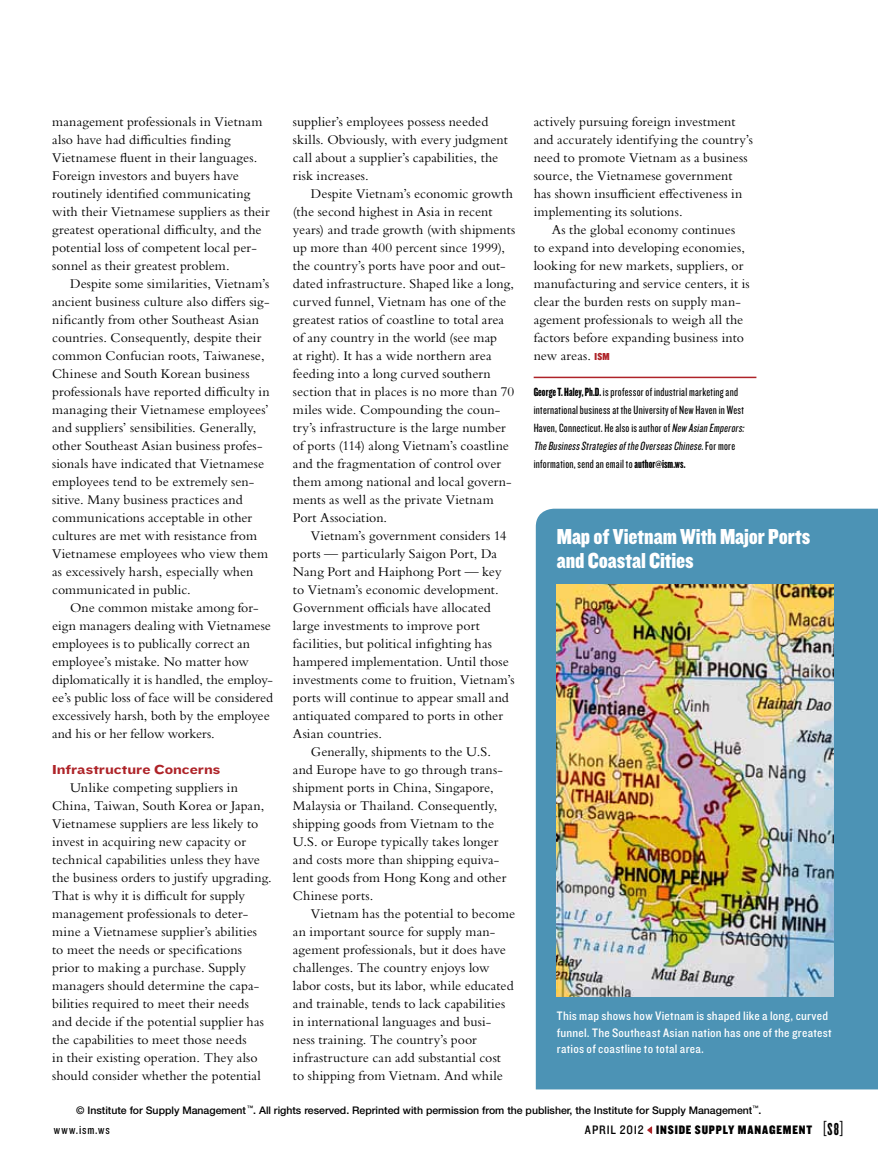
<style>
.page{position:relative;width:878px;height:1175px;background:#fff}
.page>*{position:absolute;margin:0;border:0;box-sizing:border-box;transform-origin:0 0}
.t1{font:22.5px/24px "Knockout HTF70 Full Welterwt";letter-spacing:-.005em;color:#fff}
.t2{font:13.8px/18px "Bembo Std";letter-spacing:.005em;color:#000}
.t3{font:13.5px "Knockout HTF53 Heviweight";color:#ae2328}
.t4{font:12.75px/16.5px "Knockout HTF30 Junior Welterwt";letter-spacing:.02em;color:#fff}
.t5{font:12.75px "Knockout HTF70 Full Welterwt";letter-spacing:.065em;color:#000}
.t6{font:12.75px "Knockout HTF29 Junior Liteweight";letter-spacing:.07em;color:#000}
.t7{font:12.3px/18px "Knockout HTF28 Junior Featherwt";letter-spacing:.025em;color:#000}
.t8{font:500 10.5px "Helvetica Neue";color:#000}
.s1{font-family:"Knockout HTF70 Full Welterwt";font-size:10.5px;color:#ae2328}
.s2{font-family:"Knockout HTF68 Full Featherwt"}
.s3{font-style:italic}
.s4{font-family:"Knockout HTF30 Junior Welterwt"}
.s5{font-family:"Knockout HTF27 Junior Bantamwt";font-size:18px}
.s6{font-family:"Knockout HTF67 Full Bantamwt";font-size:18px}
</style>
<div class="page">
<svg style="left:647px;top:1126px;width:5px;height:7px"></svg>
<hr style="left:533px;top:376px;width:223px;height:2px;background:#ae2328">
<div style="left:536px;top:508px;width:342px;height:581px;background:#4c93b5"></div>
<img style="left:556px;top:584px;width:278px;height:412px">
<p class="t2" style="left:52px;top:112px;width:219px">management professionals in Vietnam also have had difficulties finding Vietnamese fluent in their languages.<br>Foreign investors and buyers have routinely identified communicating with their Vietnamese suppliers as their greatest operational difficulty, and the potential loss of competent local per&shy;sonnel as their greatest problem.</p>
<p class="t2" style="left:52px;top:274px;width:219px;text-indent:18px">Despite some similarities, Vietnam’s ancient business culture also differs sig&shy;nificantly from other Southeast Asian countries. Consequently, despite their common Confucian roots, Taiwanese, Chinese and South Korean business professionals have reported difficulty in managing their Vietnamese employees’ and suppliers’ sensibilities. Generally, other Southeast Asian business profes&shy;sionals have indicated that Vietnamese employees tend to be extremely sen&shy;sitive. Many business practices and communications acceptable in other cultures are met with resistance from Vietnamese employees who view them as excessively harsh, especially when communicated in public.</p>
<p class="t2" style="left:52px;top:598px;width:222px;text-indent:18px">One common mistake among for&shy;eign managers dealing with Vietnamese employees is to publically correct an employee’s mistake. No matter how diplomatically it is handled, the employ&shy;ee’s public loss of face will be considered excessively harsh, both by the employee and his or her fellow workers.</p>
<p class="t3" style="left:52px;top:762px;width:170px">Infrastructure Concerns</p>
<p class="t2" style="left:52px;top:778px;width:221px;text-indent:18px">Unlike competing suppliers in China, Taiwan, South Korea or Japan, Vietnamese suppliers are less likely to invest in acquiring new capacity or technical capabilities unless they have the business orders to justify upgrading.<br>That is why it is difficult for supply management professionals to deter&shy;mine a Vietnamese supplier’s abilities to meet the needs or specifications prior to making a purchase. Supply managers should determine the capa&shy;bilities required to meet their needs and decide if the potential supplier has the capabilities to meet those needs<br>in their existing operation. They also should consider whether the potential</p>
<p class="t2" style="left:293px;top:112px;width:216px">supplier’s employees possess needed skills. Obviously, with every judgment call about a supplier’s capabilities, the risk increases.</p>
<p class="t2" style="left:293px;top:184px;width:224px;text-indent:18px">Despite Vietnam’s economic growth (the second highest in Asia in recent years) and trade growth (with shipments up more than 400 percent since 1999), the country’s ports have poor and out&shy;dated infrastructure. Shaped like a long, curved funnel, Vietnam has one of the greatest ratios of coastline to total area of any country in the world (see map<br>at right). It has a wide northern area feeding into a long curved southern section that in places is no more than 70 miles wide. Compounding the coun&shy;try’s infrastructure is the large number of ports (114) along Vietnam’s coastline and the fragmentation of control over them among national and local govern&shy;ments as well as the private Vietnam Port Association.</p>
<p class="t2" style="left:311px;top:526px;width:197px">Vietnam’s government considers 14</p>
<p class="t2" style="left:293px;top:544px;width:206px">ports — particularly Saigon Port, Da</p>
<p class="t2" style="left:293px;top:562px;width:210px">Nang Port and Haiphong Port — key</p>
<p class="t2" style="left:293px;top:580px;width:207px">to Vietnam’s economic development.</p>
<p class="t2" style="left:293px;top:598px;width:199px">Government officials have allocated</p>
<p class="t2" style="left:293px;top:616px;width:188px">large investments to improve port</p>
<p class="t2" style="left:293px;top:634px;width:200px">facilities, but political infighting has</p>
<p class="t2" style="left:293px;top:652px;width:217px">hampered implementation. Until those</p>
<p class="t2" style="left:293px;top:670px;width:223px">investments come to fruition, Vietnam’s</p>
<p class="t2" style="left:293px;top:688px;width:217px">ports will continue to appear small and</p>
<p class="t2" style="left:293px;top:706px;width:211px">antiquated compared to ports in other</p>
<p class="t2" style="left:293px;top:724px;width:91px">Asian countries.</p>
<p class="t2" style="left:311px;top:742px;width:182px">Generally, shipments to the U.S.</p>
<p class="t2" style="left:293px;top:760px;width:211px">and Europe have to go through trans-</p>
<p class="t2" style="left:293px;top:778px;width:202px">shipment ports in China, Singapore,</p>
<p class="t2" style="left:293px;top:796px;width:206px">Malaysia or Thailand. Consequently,</p>
<p class="t2" style="left:293px;top:814px;width:203px">shipping goods from Vietnam to the</p>
<p class="t2" style="left:293px;top:832px;width:207px">U.S. or Europe typically takes longer</p>
<p class="t2" style="left:293px;top:850px;width:208px">and costs more than shipping equiva-</p>
<p class="t2" style="left:293px;top:868px;width:215px">lent goods from Hong Kong and other</p>
<p class="t2" style="left:293px;top:886px;width:82px">Chinese ports.</p>
<p class="t2" style="left:311px;top:904px;width:206px">Vietnam has the potential to become</p>
<p class="t2" style="left:293px;top:922px;width:204px">an important source for supply man-</p>
<p class="t2" style="left:293px;top:940px;width:215px">agement professionals, but it does have</p>
<p class="t2" style="left:293px;top:958px;width:198px">challenges. The country enjoys low</p>
<p class="t2" style="left:293px;top:976px;width:222px">labor costs, but its labor, while educated</p>
<p class="t2" style="left:293px;top:994px;width:214px">and trainable, tends to lack capabilities</p>
<p class="t2" style="left:293px;top:1012px;width:200px">in international languages and busi-</p>
<p class="t2" style="left:293px;top:1030px;width:185px">ness training. The country’s poor</p>
<p class="t2" style="left:293px;top:1048px;width:209px">infrastructure can add substantial cost</p>
<p class="t2" style="left:293px;top:1066px;width:211px">to shipping from Vietnam. And while</p>
<p class="t2" style="left:533px;top:112px;width:221px">actively pursuing foreign investment and accurately identifying the country’s need to promote Vietnam as a business source, the Vietnamese government has shown insufficient effectiveness in implementing its solutions.</p>
<p class="t2" style="left:533px;top:220px;width:217px;text-indent:18px">As the global economy continues to expand into developing economies, looking for new markets, suppliers, or manufacturing and service centers, it is clear the burden rests on supply man&shy;agement professionals to weigh all the factors before expanding business into new areas. <span class="s1">ISM</span></p>
<p class="t7" style="left:533px;top:383px;width:214px"><span class="s2">George T. Haley, Ph.D.</span> is professor of industrial marketing and international business at the University of New Haven in West Haven, Connecticut. He also is author of <span class="s3">New Asian Emperors:<br>TheBusinessStrategiesoftheOverseasChinese</span>. F o r m o r e information, send an email to <span class="s2">author@ism.ws.</span></p>
<h1 class="t1" style="left:556px;top:525px;width:255px">Map of Vietnam With Major Ports and Coastal Cities</h1>
<p class="t4" style="left:556px;top:1008px;width:276px">This map shows how Vietnam is shaped like a long, curved funnel. The Southeast Asian nation has one of the greatest ratios of coastline to total area.</p>
<p class="t8" style="left:76px;top:1103px;width:686px">© Institute for Supply Management <sup>™</sup>. All rights reserved. Reprinted with permission from the publisher, the Institute for Supply Management<sup>™</sup>.</p>
<p class="t6" style="left:54px;top:1123px;width:57px">www.ism.ws</p>
<p class="t5" style="left:585px;top:1123px;width:260px"><span class="s4">April 2012</span> Inside supply management <span class="s5">[</span><span class="s6">S8</span><span class="s5">]</span></p>
</div>
